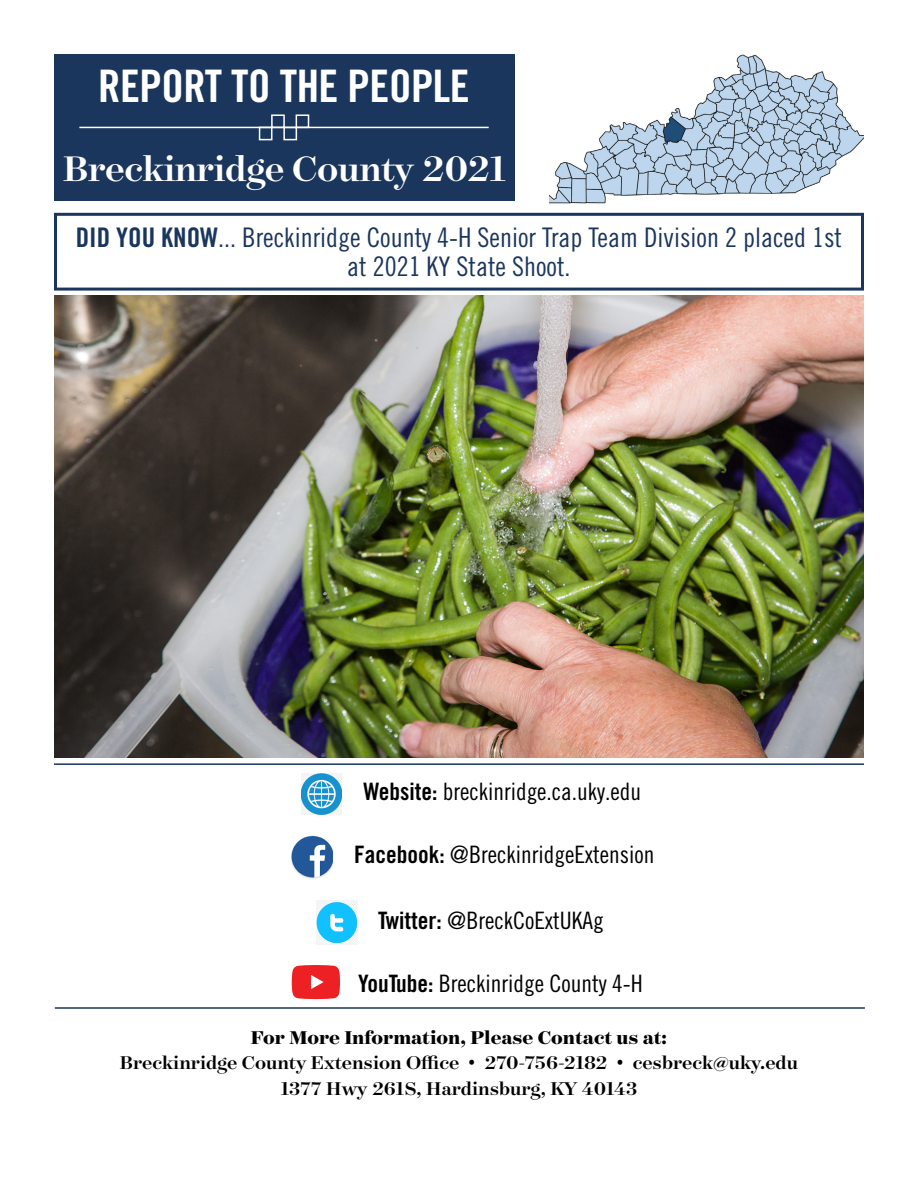
<style>
.page{position:relative;width:918px;height:1188px;background:#fff}
.page>*{position:absolute;margin:0;border:0;box-sizing:border-box;transform-origin:0 0}
.t1{font:44.85px "Trade Gothic LT Pro Bd Cn 20";letter-spacing:-.01em;color:#fff}
.t2{font:500 40.35px "Surveyor Display";letter-spacing:-.01em;color:#fff}
.t3{font:27px/28.5px "Trade Gothic LT Pro Cn 18";color:#1b365d;text-align:center}
.t4{font:24px "Trade Gothic LT Pro Cn 18";color:#000}
.t5{font:500 21px/25.2px "Surveyor Display";color:#000;text-align:center}
.t6{font:700 21px "Surveyor Display";color:#000}
.s1{font-family:"Trade Gothic LT Pro Bd Cn 20"}
</style>
<div class="page">
<div style="left:54px;top:54px;width:460px;height:147px;background:#1b365d"></div>
<div style="left:54px;top:213px;width:810px;height:78px;border:3px solid #1b365d"></div>
<img style="left:301px;top:773px;width:41px;height:42px">
<img style="left:292px;top:835px;width:41px;height:44px">
<hr style="left:79px;top:127px;width:410px;height:1px;background:#fff">
<div style="left:283px;top:127px;width:14px;height:13px;border:2px solid #fff"></div>
<div style="left:271px;top:114px;width:14px;height:14px;border:2px solid #fff"></div>
<div style="left:296px;top:114px;width:13px;height:14px;border:2px solid #fff"></div>
<div style="left:259px;top:127px;width:13px;height:13px;border:2px solid #fff"></div>
<hr style="left:54px;top:763px;width:810px;height:2px;background:#1b365d">
<hr style="left:55px;top:1007px;width:810px;height:2px;background:#1b365d">
<svg style="left:292px;top:965px;width:48px;height:34px;background:#ee383b"></svg>
<img style="left:317px;top:900px;width:40px;height:45px">
<img style="left:54px;top:296px;width:810px;height:462px">
<img style="left:549px;top:54px;width:315px;height:150px">
<h1 class="t1" style="left:98px;top:58px;width:373px">REPORT TO THE PEOPLE</h1>
<h2 class="t2" style="left:63px;top:144px;width:444px">Breckinridge County 2021</h2>
<p class="t3" style="left:76px;top:223px;width:768px"><span class="s1">DID YOU KNOW</span>... Breckinridge County 4-H Senior Trap Team Division 2 placed 1st at 2021 KY State Shoot.</p>
<p class="t4" style="left:364px;top:778px;width:279px"><span class="s1">Website:</span> breckinridge.ca.uky.edu</p>
<p class="t4" style="left:354px;top:841px;width:302px"><span class="s1">Facebook:</span> @BreckinridgeExtension</p>
<p class="t4" style="left:378px;top:906px;width:227px"><span class="s1">Twitter:</span> @BreckCoExtUKAg</p>
<p class="t4" style="left:358px;top:969px;width:286px"><span class="s1">YouTube:</span> Breckinridge County 4-H</p>
<p class="t6" style="left:251px;top:1025px;width:418px">For More Information, Please Contact us at:</p>
<p class="t5" style="left:120px;top:1050px;width:680px">Breckinridge County Extension Office • 270-756-2182 • cesbreck@uky.edu<br>1377 Hwy 261S, Hardinsburg, KY 40143</p>
</div>
